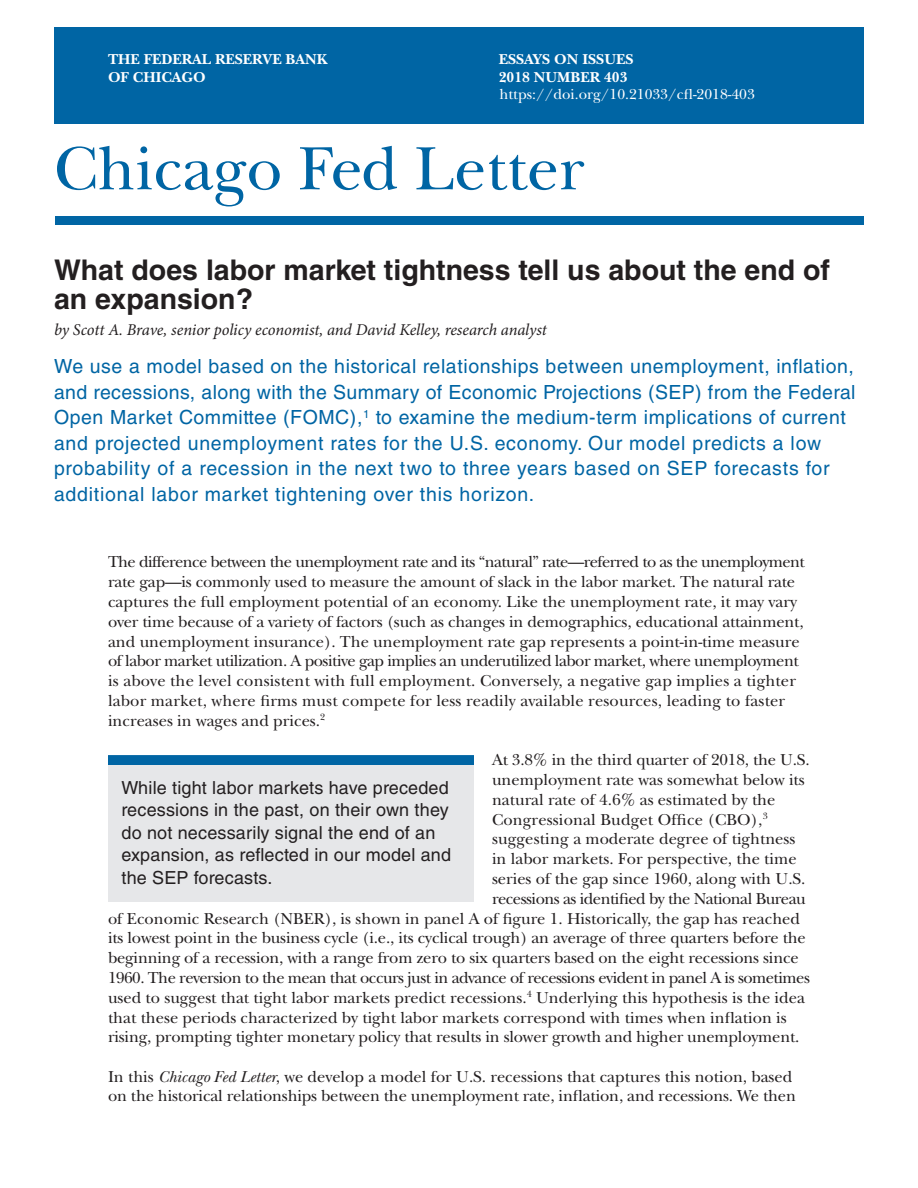
<style>
.page{position:relative;width:918px;height:1188px;background:#fff}
.page>*{position:absolute;margin:0;border:0;box-sizing:border-box;transform-origin:0 0}
.t1{font:63.75px "New Baskerville Std";color:#0065a4}
.headline{font:700 28.5px/28.5px "Helvetica LT Std";color:#231f20}
.summary{font:19.5px/25.5px "Helvetica LT Std";letter-spacing:.03em;color:#0065a4}
.pull-out_Quote{font:18px/22.5px "Helvetica LT Std";letter-spacing:.01em;color:#231f20}
.CFL_body_text{font:16.5px/19.8px "New Baskerville Std";color:#231f20}
.CFL_body_text-2{font:16.5px "New Baskerville Std";letter-spacing:-.03em;color:#231f20}
.author{font:italic 16.5px "Minion Pro";letter-spacing:-.01em;color:#231f20}
.t2{font:700 15px/18px "New Baskerville Std";color:#fff}
.Essays_on_Issues{font:15px "New Baskerville Std";color:#fff}
.s1{font-style:italic}
</style>
<div class="page">
<div style="left:54px;top:27px;width:810px;height:96px;background:#0065a4"></div>
<div style="left:56px;top:216px;width:808px;height:9px;background:#0065a4"></div>
<div style="left:108px;top:762px;width:366px;height:140px;background:#e6e7e9"></div>
<div style="left:108px;top:755px;width:366px;height:10px;background:#0065a4;border:2px solid #0065a4"></div>
<p class="t2" style="left:108px;top:50px;width:221px">THE FEDERAL RESERVE BANK<br>OF CHICAGO</p>
<p class="t2" style="left:499px;top:50px;width:136px">ESSAYS ON ISSUES<br>2018 NUMBER 403</p>
<p class="Essays_on_Issues" style="left:500px;top:85px;width:257px">https://doi.org/10.21033/cfl-2018-403</p>
<h1 class="t1" style="left:54px;top:132px;width:532px">Chicago Fed Letter</h1>
<p class="headline" style="left:54px;top:256px;width:778px">What does labor market tightness tell us about the end of an expansion?</p>
<p class="author" style="left:54px;top:319px;width:494px">by Scott A. Brave, senior policy economist, and David Kelley, research analyst</p>
<p class="summary" style="left:54px;top:353px;width:803px">We use a model based on the historical relationships between unemployment, inflation, and recessions, along with the Summary of Economic Projections (SEP) from the Federal Open Market Committee (FOMC),<sup>1</sup> to examine the medium-term implications of current and projected unemployment rates for the U.S. economy. Our model predicts a low probability of a recession in the next two to three years based on SEP forecasts for additional labor market tightening over this horizon.</p>
<p class="CFL_body_text" style="left:108px;top:552px;width:698px">The difference between the unemployment rate and its “natural” rate—referred to as the unemployment rate gap—is commonly used to measure the amount of slack in the labor market. The natural rate captures the full employment potential of an economy. Like the unemployment rate, it may vary over time because of a variety of factors (such as changes in demographics, educational attainment, and unemployment insurance). The unemployment rate gap represents a point-in-time measure of labor market utilization. A positive gap implies an underutilized labor market, where unemployment is above the level consistent with full employment. Conversely, a negative gap implies a tighter labor market, where firms must compete for less readily available resources, leading to faster increases in wages and prices.<sup>2</sup></p>
<p class="CFL_body_text" style="left:492px;top:750px;width:319px">At 3.8% in the third quarter of 2018, the U.S.</p>
<p class="CFL_body_text" style="left:492px;top:770px;width:314px">unemployment rate was somewhat below its</p>
<p class="CFL_body_text" style="left:492px;top:790px;width:285px">natural rate of 4.6% as estimated by the</p>
<p class="CFL_body_text" style="left:492px;top:809px;width:277px">Congressional Budget Office (CBO),<sup>3</sup></p>
<p class="CFL_body_text" style="left:492px;top:829px;width:305px">suggesting a moderate degree of tightness</p>
<p class="CFL_body_text" style="left:492px;top:849px;width:306px">in labor markets. For perspective, the time</p>
<p class="CFL_body_text" style="left:492px;top:869px;width:315px">series of the gap since 1960, along with U.S.</p>
<p class="CFL_body_text-2" style="left:492px;top:889px;width:315px">recessions as identified by the National Bureau</p>
<p class="CFL_body_text" style="left:108px;top:908px;width:694px">of Economic Research (NBER), is shown in panel A of figure 1. Historically, the gap has reached</p>
<p class="CFL_body_text" style="left:108px;top:928px;width:699px">its lowest point in the business cycle (i.e., its cyclical trough) an average of three quarters before the</p>
<p class="CFL_body_text" style="left:108px;top:948px;width:692px">beginning of a recession, with a range from zero to six quarters based on the eight recessions since</p>
<p class="CFL_body_text-2" style="left:108px;top:968px;width:703px">1960. The reversion to the mean that occurs just in advance of recessions evident in panel A is sometimes</p>
<p class="CFL_body_text" style="left:108px;top:988px;width:699px">used to suggest that tight labor markets predict recessions.<sup>4</sup> Underlying this hypothesis is the idea</p>
<p class="CFL_body_text" style="left:108px;top:1007px;width:680px">that these periods characterized by tight labor markets correspond with times when inflation is</p>
<p class="CFL_body_text" style="left:108px;top:1027px;width:693px">rising, prompting tighter monetary policy that results in slower growth and higher unemployment.</p>
<p class="CFL_body_text" style="left:108px;top:1067px;width:689px">In this <span class="s1">Chicago Fed Letter</span>, we develop a model for U.S. recessions that captures this notion, based on the historical relationships between the unemployment rate, inflation, and recessions. We then</p>
<p class="pull-out_Quote" style="left:122px;top:776px;width:331px">While tight labor markets have preceded recessions in the past, on their own they do not necessarily signal the end of an expansion, as reflected in our model and the SEP forecasts.</p>
</div>
